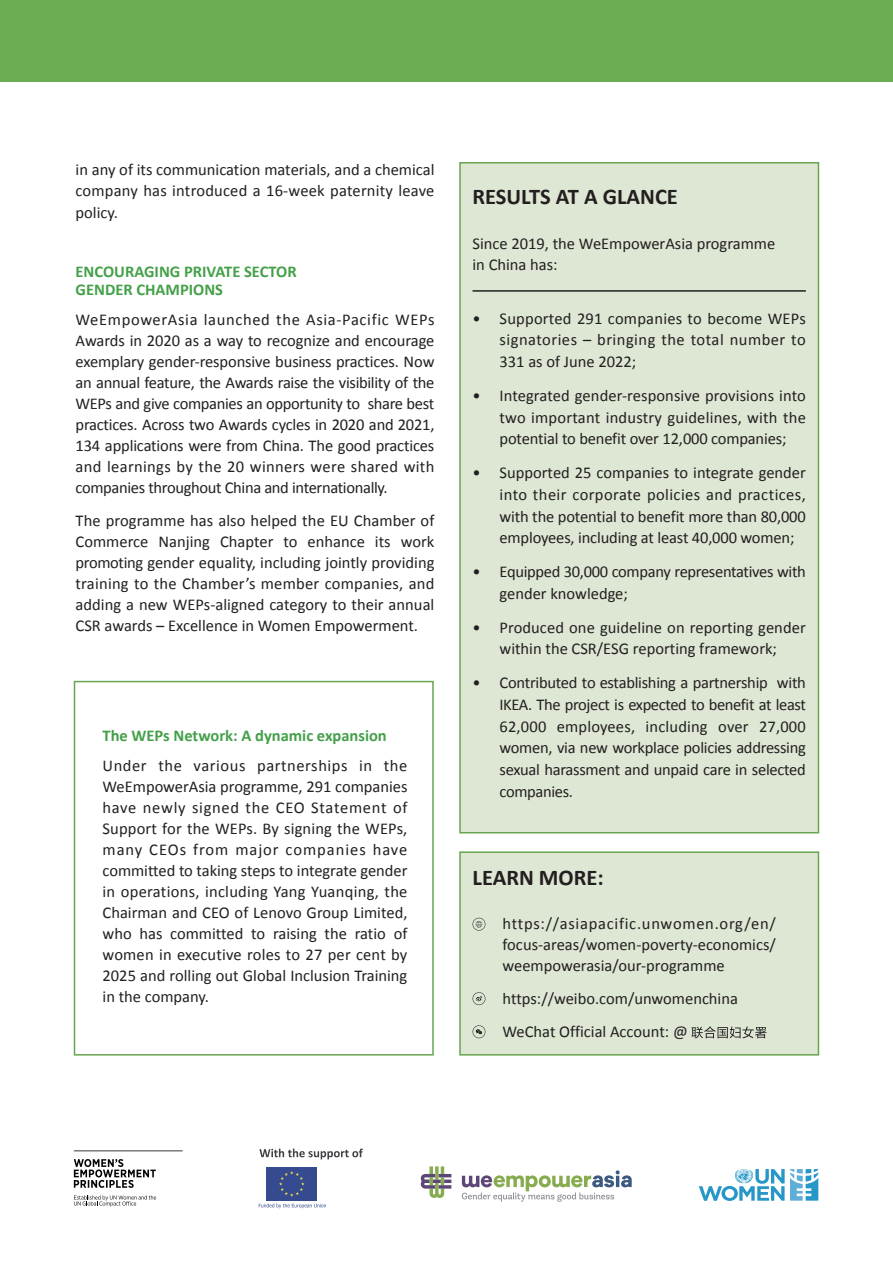
<style>
.page{position:relative;width:893px;height:1263px;background:#fff}
.page>*{position:absolute;margin:0;border:0;box-sizing:border-box;transform-origin:0 0}
.t1{font:700 22.5px "Calibri";color:#231f20}
.t2{font:16.5px/21px "Calibri";color:#231f20;text-align:justify}
.t3{font:700 16.5px/18px "Calibri";color:#44a049}
.t4{font:16.5px/21.8px "Calibri";letter-spacing:-.02em;color:#231f20}
</style>
<div class="page">
<div style="left:459px;top:162px;width:360px;height:671px;background:#dde7d4;border:2px solid #68a550"></div>
<div style="left:459px;top:851px;width:360px;height:204px;background:#dde7d4;border:2px solid #68a550"></div>
<div style="left:74px;top:681px;width:360px;height:374px;border:2px solid #68a550"></div>
<hr style="left:472px;top:290px;width:334px;height:2px;background:#231f20">
<svg style="left:472px;top:918px;width:13px;height:13px"></svg>
<svg style="left:472px;top:992px;width:13px;height:13px"></svg>
<svg style="left:472px;top:1025px;width:13px;height:13px"></svg>
<div style="left:0;top:0;width:893px;height:81px;background:#6cad51"></div>
<svg style="left:691px;top:1026px;width:76px;height:12px"></svg>
<svg style="left:74px;top:1159px;width:82px;height:29px"></svg>
<svg style="left:74px;top:1150px;width:109px;height:1px"></svg>
<svg style="left:74px;top:1195px;width:82px;height:11px"></svg>
<svg style="left:699px;top:1169px;width:119px;height:32px"></svg>
<svg style="left:421px;top:1166px;width:30px;height:32px"></svg>
<svg style="left:462px;top:1170px;width:170px;height:32px"></svg>
<svg style="left:259px;top:1148px;width:104px;height:11px"></svg>
<svg style="left:259px;top:1203px;width:67px;height:5px"></svg>
<div style="left:266px;top:1167px;width:51px;height:34px;background:#364b8f"></div>
<svg style="left:279px;top:1171px;width:26px;height:25px"></svg>
<p class="t2" style="left:76px;top:160px;width:360px">in any of its communication materials, and a chemical company has introduced a 16-week paternity leave policy.</p>
<p class="t3" style="left:76px;top:262px;width:223px">ENCOURAGING PRIVATE SECTOR<br>GENDER CHAMPIONS</p>
<p class="t2" style="left:76px;top:309px;width:360px">WeEmpowerAsia launched the Asia-Pacific WEPs Awards in 2020 as a way to recognize and encourage exemplary gender-responsive business practices. Now an annual feature, the Awards raise the visibility of the WEPs and give companies an opportunity to share best practices. Across two Awards cycles in 2020 and 2021, 134 applications were from China. The good practices and learnings by the 20 winners were shared with companies throughout China and internationally.</p>
<p class="t2" style="left:76px;top:510px;width:360px">The programme has also helped the EU Chamber of Commerce Nanjing Chapter to enhance its work promoting gender equality, including jointly providing training to the Chamber’s member companies, and adding a new WEPs-aligned category to their annual CSR awards – Excellence in Women Empowerment.</p>
<p class="t3" style="left:103px;top:726px;width:286px">The WEPs Network: A dynamic expansion</p>
<p class="t2" style="left:103px;top:755px;width:306px">Under the various partnerships in the WeEmpowerAsia programme, 291 companies have newly signed the CEO Statement of Support for the WEPs. By signing the WEPs, many CEOs from major companies have committed to taking steps to integrate gender in operations, including Yang Yuanqing, the Chairman and CEO of Lenovo Group Limited, who has committed to raising the ratio of women in executive roles to 27 per cent by 2025 and rolling out Global Inclusion Training in the company.</p>
<h1 class="t1" style="left:472px;top:180px;width:207px">RESULTS AT A GLANCE</h1>
<p class="t2" style="left:472px;top:233px;width:304px">Since 2019, the WeEmpowerAsia programme in China has:</p>
<p class="t2" style="left:499px;top:307px;width:308px;line-height:21.8px;text-indent:-27px">• Supported 291 companies to become WEPs signatories – bringing the total number to 331 as of June 2022;</p>
<p class="t2" style="left:499px;top:385px;width:308px;line-height:21.8px;text-indent:-27px">• Integrated gender-responsive provisions into two important industry guidelines, with the potential to benefit over 12,000 companies;</p>
<p class="t2" style="left:499px;top:462px;width:308px;line-height:21.8px;text-indent:-27px">• Supported 25 companies to integrate gender into their corporate policies and practices, with the potential to benefit more than 80,000 employees, including at least 40,000 women;</p>
<p class="t4" style="left:499px;top:561px;width:308px;text-indent:-27px">• Equipped 30,000 company representatives with gender knowledge;</p>
<p class="t2" style="left:472px;top:616px;width:335px;line-height:21.8px;text-align:center">• Produced one guideline on reporting gender within the CSR/ESG reporting framework;</p>
<p class="t2" style="left:499px;top:672px;width:308px;line-height:21.8px;text-indent:-27px">• Contributed to establishing a partnership with IKEA. The project is expected to benefit at least 62,000 employees, including over 27,000 women, via new workplace policies addressing sexual harassment and unpaid care in selected companies.</p>
<h1 class="t1" style="left:473px;top:861px;width:133px">LEARN MORE:</h1>
<p class="t2" style="left:503px;top:913px;width:275px">https://asiapacific.unwomen.org/en/ focus-areas/women-poverty-economics/ weempowerasia/our-programme</p>
<p class="t2" style="left:503px;top:982px;width:237px;line-height:33px">https://weibo.com/unwomenchina<br>WeChat Official Account: @</p>
</div>
